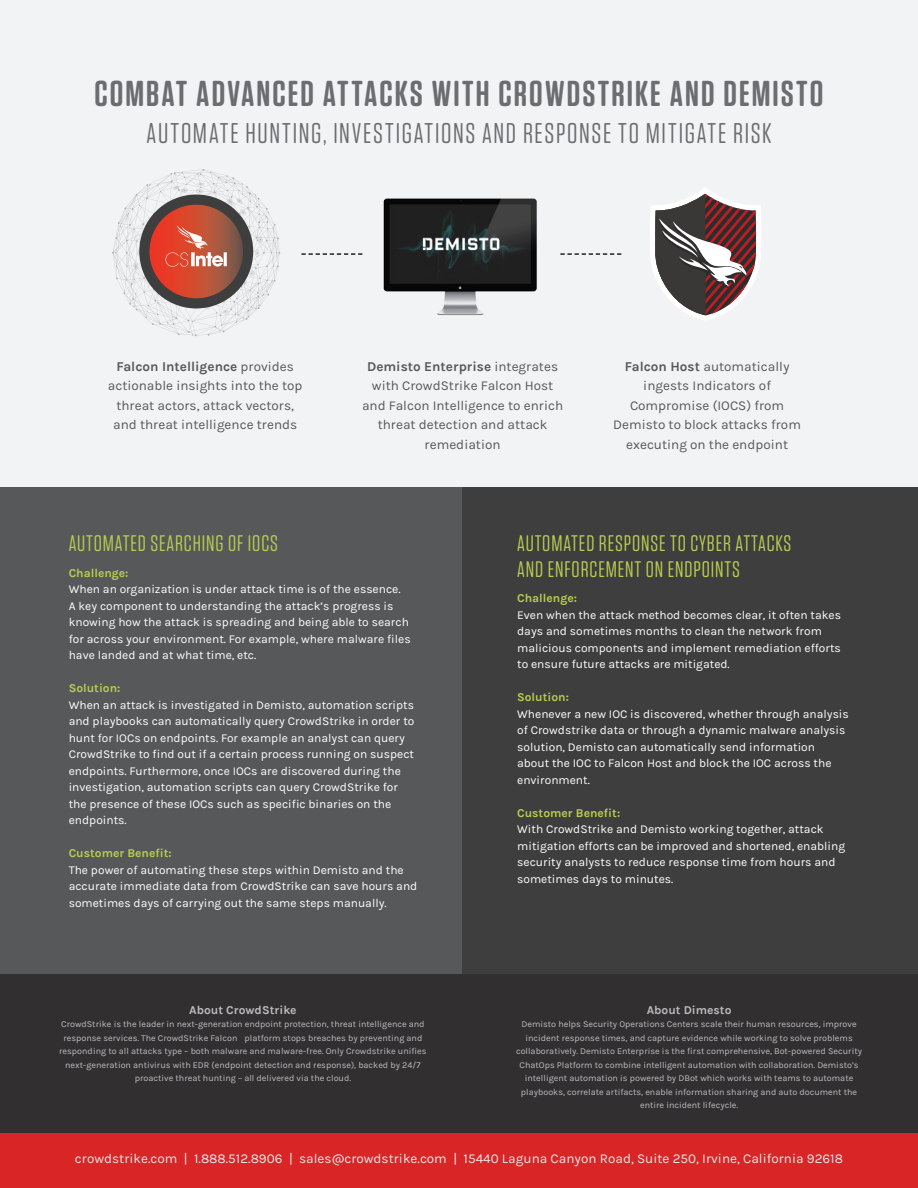
<style>
.page{position:relative;width:918px;height:1188px;background:#fff}
.page>*{position:absolute;margin:0;border:0;box-sizing:border-box;transform-origin:0 0}
.t1{font:600 36px "Tungsten Rounded";letter-spacing:.06em;color:#6c6d70}
.t2{font:28.5px "Tungsten Rounded";letter-spacing:.06em;color:#6c6d70}
.t3{font:22.5px/25.5px "Tungsten Rounded";letter-spacing:.04em;color:#bacd4d}
.t4{font:13.5px/19.5px "Karla";color:#57585a;text-align:center}
.t5{font:13.5px "Karla";color:#e6e7e9}
.t6{font:12px/16.5px "Karla";color:#fff}
.t7{font:700 12px "Karla";color:#bacd4d}
.t8{font:700 12px "Karla";color:#bcbdc0}
.t9{font:9px/13.5px "Karla";color:#bcbdc0;text-align:center}
.s1{font-weight:700}
</style>
<div class="page">
<div style="left:0;top:0;width:918px;height:522px;background:#f2f3f4"></div>
<div style="left:0;top:488px;width:918px;height:486px;background:#3e3e3f"></div>
<div style="left:0;top:488px;width:461px;height:486px;background:#57585a"></div>
<div style="left:0;top:974px;width:918px;height:214px;background:#312f30"></div>
<div style="left:0;top:1133px;width:918px;height:55px;background:#d92526"></div>
<svg style="left:112px;top:169px;width:168px;height:167px"></svg>
<img style="left:362px;top:198px;width:175px;height:117px">
<svg style="left:560px;top:253px;width:61px;height:2px"></svg>
<svg style="left:301px;top:253px;width:61px;height:2px"></svg>
<svg style="left:650px;top:188px;width:111px;height:132px"></svg>
<p class="t1" style="left:95px;top:74px;width:730px">COMBAT ADVANCED ATTACKS WITH CROWDSTRIKE AND DEMISTO</p>
<p class="t2" style="left:146px;top:118px;width:627px">AUTOMATE HUNTING, INVESTIGATIONS AND RESPONSE TO MITIGATE RISK</p>
<p class="t4" style="left:108px;top:357px;width:196px"><span class="s1">Falcon Intelligence</span> provides actionable insights into the top threat actors, attack vectors, and threat intelligence trends</p>
<p class="t4" style="left:362px;top:357px;width:203px"><span class="s1">Demisto Enterprise</span> integrates with CrowdStrike Falcon Host and Falcon Intelligence to enrich threat detection and attack remediation</p>
<p class="t4" style="left:613px;top:357px;width:189px"><span class="s1">Falcon Host</span> automatically ingests Indicators of<br>Compromise (IOCS) from<br>Demisto to block attacks from executing on the endpoint</p>
<p class="t3" style="left:69px;top:531px;width:211px">AUTOMATED SEARCHING OF IOCS</p>
<p class="t7" style="left:69px;top:566px;width:61px">Challenge:</p>
<p class="t6" style="left:69px;top:581px;width:344px">When an organization is under attack time is of the essence.<br>A key component to understanding the attack’s progress is knowing how the attack is spreading and being able to search for across your environment. For example, where malware files have landed and at what time, etc.</p>
<p class="t7" style="left:69px;top:681px;width:53px">Solution:</p>
<p class="t6" style="left:69px;top:697px;width:347px">When an attack is investigated in Demisto, automation scripts and playbooks can automatically query CrowdStrike in order to hunt for IOCs on endpoints. For example an analyst can query CrowdStrike to find out if a certain process running on suspect endpoints. Furthermore, once IOCs are discovered during the investigation, automation scripts can query CrowdStrike for the presence of these IOCs such as specific binaries on the endpoints.</p>
<p class="t7" style="left:69px;top:846px;width:105px">Customer Benefit:</p>
<p class="t6" style="left:69px;top:862px;width:350px">The power of automating these steps within Demisto and the accurate immediate data from CrowdStrike can save hours and sometimes days of carrying out the same steps manually.</p>
<p class="t8" style="left:189px;top:1003px;width:109px">About CrowdStrike</p>
<p class="t9" style="left:59px;top:1018px;width:369px">CrowdStrike is the leader in next-generation endpoint protection, threat intelligence and response services. The CrowdStrike Falcon™ platform stops breaches by preventing and responding to all attacks type – both malware and malware-free. Only Crowdstrike unifies next-generation antivirus with EDR (endpoint detection and response), backed by 24/7 proactive threat hunting – all delivered via the cloud.</p>
<p class="t3" style="left:517px;top:531px;width:276px">AUTOMATED RESPONSE TO CYBER ATTACKS<br>AND ENFORCEMENT ON ENDPOINTS</p>
<p class="t7" style="left:517px;top:591px;width:61px">Challenge:</p>
<p class="t6" style="left:517px;top:607px;width:325px">Even when the attack method becomes clear, it often takes days and sometimes months to clean the network from malicious components and implement remediation efforts to ensure future attacks are mitigated.</p>
<p class="t7" style="left:517px;top:690px;width:53px">Solution:</p>
<p class="t6" style="left:517px;top:706px;width:333px">Whenever a new IOC is discovered, whether through analysis of Crowdstrike data or through a dynamic malware analysis solution, Demisto can automatically send information about the IOC to Falcon Host and block the IOC across the environment.</p>
<p class="t7" style="left:517px;top:806px;width:105px">Customer Benefit:</p>
<p class="t6" style="left:517px;top:821px;width:330px">With CrowdStrike and Demisto working together, attack mitigation efforts can be improved and shortened, enabling security analysts to reduce response time from hours and sometimes days to minutes.</p>
<p class="t8" style="left:647px;top:1003px;width:86px">About Dimesto</p>
<p class="t9" style="left:516px;top:1018px;width:348px">Demisto helps Security Operations Centers scale their human resources, improve incident response times, and capture evidence while working to solve problems collaboratively. Demisto Enterprise is the first comprehensive, Bot-powered Security ChatOps Platform to combine intelligent automation with collaboration. Demisto’s intelligent automation is powered by DBot which works with teams to automate playbooks, correlate artifacts, enable information sharing and auto document the entire incident lifecycle.</p>
<p class="t5" style="left:75px;top:1151px;width:770px">crowdstrike.com | 1.888.512.8906 | sales@crowdstrike.com | 15440 Laguna Canyon Road, Suite 250, Irvine, California 92618</p>
</div>
